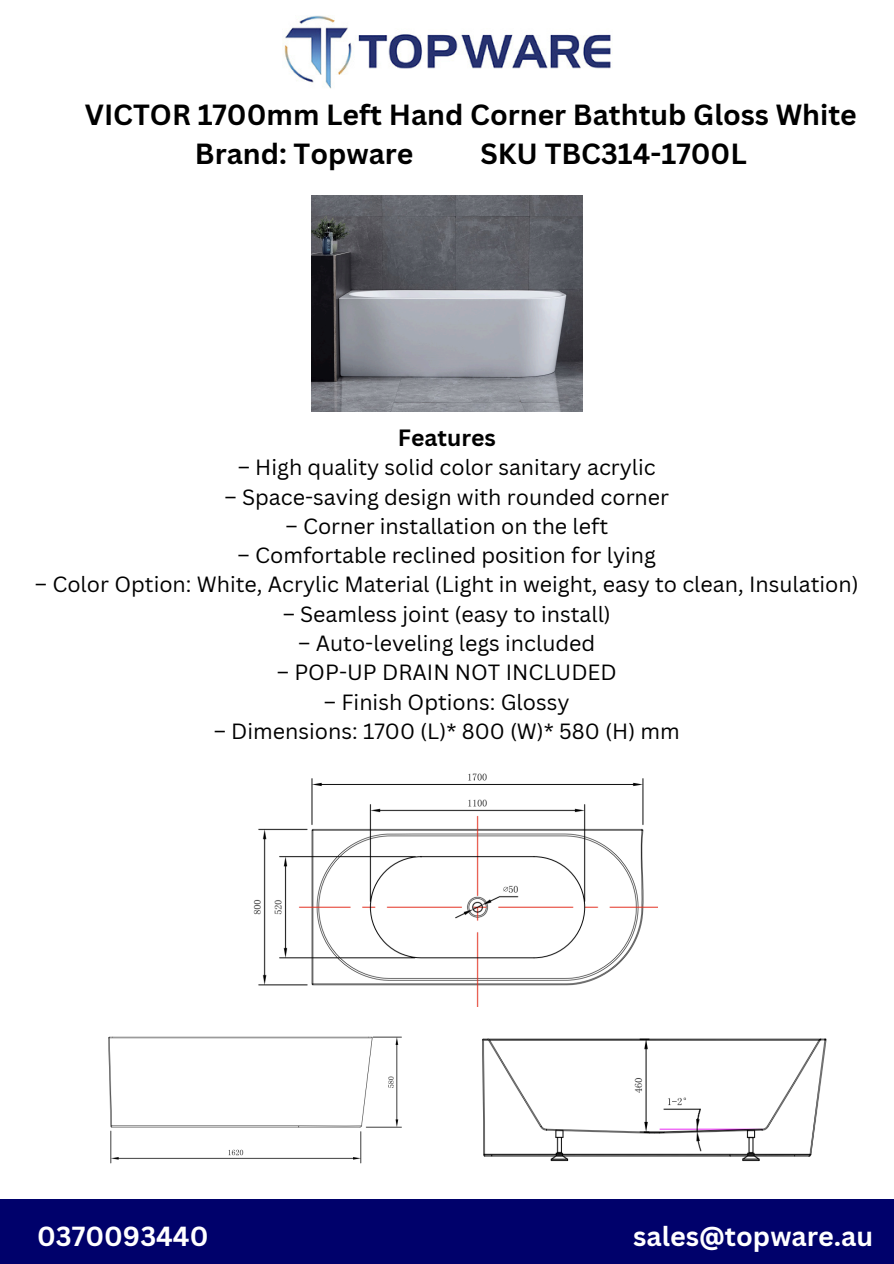
<style>
.page{position:relative;width:894px;height:1264px;background:#fff}
.page>*{position:absolute;margin:0;border:0;box-sizing:border-box;transform-origin:0 0}
.t1{font:700 28.35px/39.3px "Canva Sans";color:#000}
.t2{font:700 26.85px "Canva Sans";color:#fff}
.t3{font:700 22.95px "Canva Sans";color:#000}
.t4{font:21.45px "Canva Sans";color:#000}
</style>
<div class="page">
<div style="left:0;top:1198px;width:893px;height:65px;background:#00016b"></div>
<img style="left:284px;top:15px;width:327px;height:74px">
<img style="left:312px;top:195px;width:270px;height:216px">
<img style="left:253px;top:773px;width:404px;height:234px">
<img style="left:108px;top:1036px;width:294px;height:128px">
<img style="left:482px;top:1038px;width:345px;height:124px">
<h1 class="t1" style="left:195px;top:94px;width:663px;text-indent:-110px">VICTOR 1700mm Left Hand Corner Bathtub Gloss White<br>Brand: Topware</h1>
<h1 class="t1" style="left:480px;top:134px;width:268px">SKU TBC314-1700L</h1>
<p class="t3" style="left:397px;top:421px;width:99px">Features</p>
<p class="t4" style="left:238px;top:452px;width:419px">– High quality solid color sanitary acrylic</p>
<p class="t4" style="left:224px;top:481px;width:446px">– Space-saving design with rounded corner</p>
<p class="t4" style="left:285px;top:511px;width:324px">– Corner installation on the left</p>
<p class="t4" style="left:237px;top:540px;width:420px">– Comfortable reclined position for lying</p>
<p class="t4" style="left:35px;top:569px;width:825px">– Color Option: White, Acrylic Material (Light in weight, easy to clean, Insulation)</p>
<p class="t4" style="left:282px;top:598px;width:329px">– Seamless joint (easy to install)</p>
<p class="t4" style="left:298px;top:628px;width:298px">– Auto-leveling legs included</p>
<p class="t4" style="left:277px;top:657px;width:341px">– POP-UP DRAIN NOT INCLUDED</p>
<p class="t4" style="left:324px;top:686px;width:247px">– Finish Options: Glossy</p>
<p class="t4" style="left:214px;top:715px;width:467px">– Dimensions: 1700 (L)* 800 (W)* 580 (H) mm</p>
<h1 class="t2" style="left:37px;top:1216px;width:173px">0370093440</h1>
<p class="t2" style="left:633px;top:1216px;width:241px">sales@topware.au</p>
</div>
